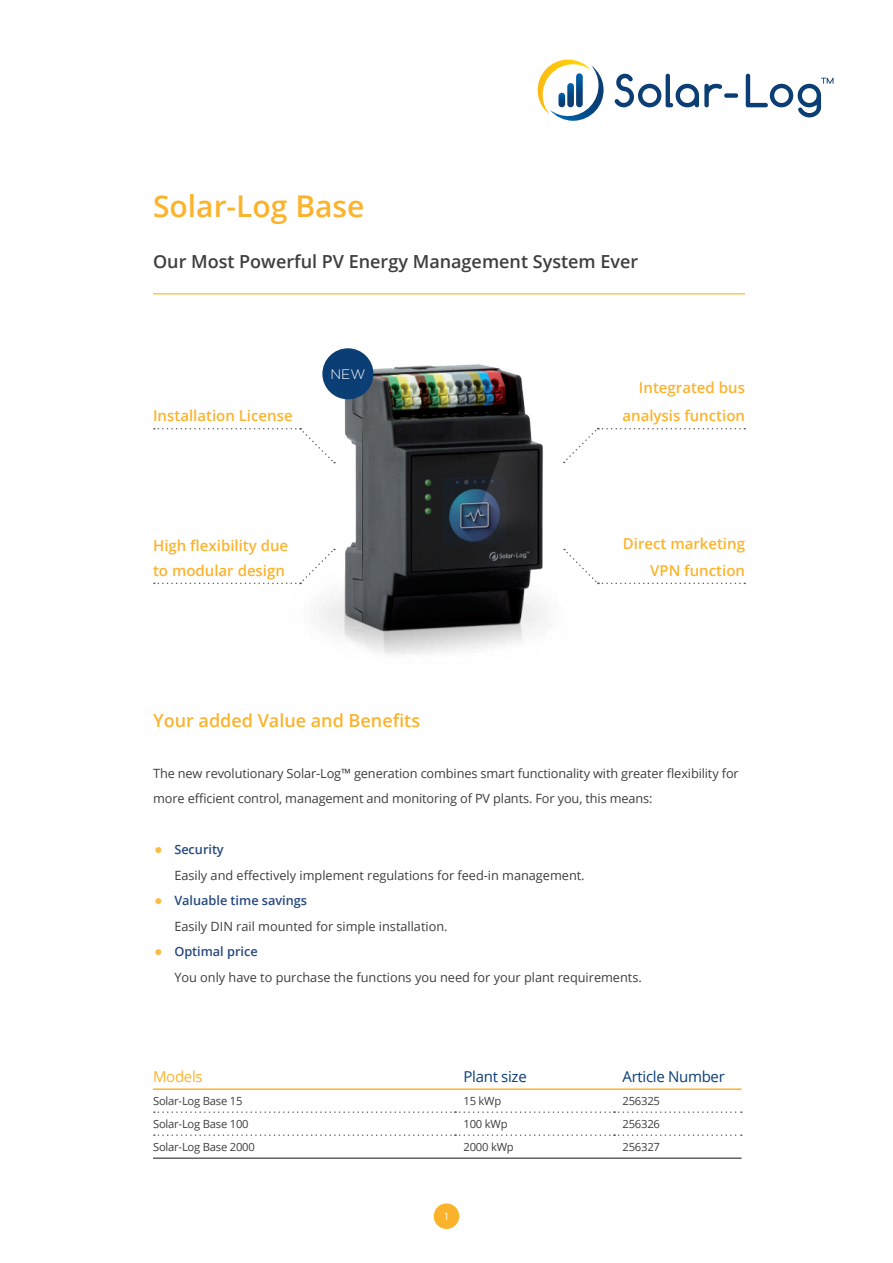
<style>
.page{position:relative;width:893px;height:1263px;background:#fff}
.page>*{position:absolute;margin:0;border:0;box-sizing:border-box;transform-origin:0 0}
.t1{font:600 30px "Open Sans";color:#fcb32c}
.t2{font:600 18px "Open Sans";color:#3e3e3f}
.t3{font:600 18px "Open Sans";color:#fcb32c}
.t4{font:600 15px/27.6px "Open Sans";color:#fcb32c;text-align:right}
.t5{font:15px "Open Sans";letter-spacing:-.02em;color:#0b3e75}
.t6{font:15px "Open Sans";letter-spacing:-.02em;color:#fcb32c}
.t7{font:300 13.65px "Gotham";color:#fff}
.t8{font:12.75px/25.5px "Open Sans";color:#3e3e3f}
.t9{font:11.25px "Open Sans";letter-spacing:-.02em;color:#3e3e3f}
.t10{font:10.5px "Gotham";color:#fff}
.s1{font-family:"Gotham";font-size:22.5px;color:#fdba44}
.s2{font-weight:600;color:#264a7e}
</style>
<div class="page">
<div style="left:434px;top:1203px;width:25px;height:26px;background:#fcb32c;border-radius:50%"></div>
<svg style="left:615px;top:74px;width:123px;height:33px"></svg>
<svg style="left:746px;top:74px;width:87px;height:43px"></svg>
<svg style="left:537px;top:60px;width:67px;height:61px"></svg>
<svg style="left:576px;top:73px;width:7px;height:34px"></svg>
<svg style="left:567px;top:83px;width:7px;height:24px"></svg>
<svg style="left:558px;top:93px;width:7px;height:14px"></svg>
<hr style="left:153px;top:293px;width:592px;height:1px;background:#fcb32c">
<img style="left:300px;top:349px;width:266px;height:306px">
<svg style="left:154px;top:428px;width:181px;height:35px"></svg>
<svg style="left:564px;top:428px;width:181px;height:35px"></svg>
<svg style="left:154px;top:549px;width:181px;height:35px"></svg>
<svg style="left:564px;top:549px;width:181px;height:35px"></svg>
<hr style="left:153px;top:1157px;width:302px;height:2px;background:#636366">
<hr style="left:153px;top:1088px;width:302px;height:2px;background:#fcb32c">
<hr style="left:455px;top:1088px;width:159px;height:2px;background:#fcb32c">
<hr style="left:614px;top:1088px;width:128px;height:2px;background:#fcb32c">
<hr style="left:455px;top:1157px;width:159px;height:2px;background:#636366">
<hr style="left:614px;top:1157px;width:128px;height:2px;background:#636366">
<svg style="left:154px;top:1111px;width:588px;height:2px"></svg>
<svg style="left:154px;top:1134px;width:588px;height:2px"></svg>
<div style="left:323px;top:349px;width:50px;height:50px;background:#0b3e75;border-radius:50%"></div>
<div style="left:322px;top:348px;width:51px;height:51px;border:2px solid #0b3e75;border-radius:50%"></div>
<h1 class="t1" style="left:153px;top:185px;width:213px">Solar-Log Base</h1>
<h2 class="t2" style="left:153px;top:249px;width:487px">Our Most Powerful PV Energy Management System Ever</h2>
<p class="t4" style="left:153px;top:401px;width:141px">Installation License</p>
<p class="t7" style="left:331px;top:367px;width:36px">NEW</p>
<p class="t4" style="left:153px;top:532px;width:137px;line-height:25.5px;text-align:left">High flexibility due to modular design</p>
<h2 class="t3" style="left:153px;top:708px;width:268px">Your added Value and Benefits</h2>
<p class="t4" style="left:622px;top:374px;width:124px">Integrated bus analysis function</p>
<p class="t4" style="left:623px;top:529px;width:124px">Direct marketing<br>VPN function</p>
<p class="t8" style="left:153px;top:760px;width:587px">The new revolutionary Solar-Log™ generation combines smart functionality with greater flexibility for more efficient control, management and monitoring of PV plants. For you, this means:</p>
<p class="t8" style="left:174px;top:837px;width:412px;text-indent:-21px"><span class="s1">•</span> <span class="s2">Security<br></span>Easily and effectively implement regulations for feed-in management.</p>
<p class="t8" style="left:174px;top:888px;width:275px;text-indent:-21px"><span class="s1">•</span> <span class="s2">Valuable time savings<br></span>Easily DIN rail mounted for simple installation.</p>
<p class="t8" style="left:174px;top:939px;width:469px;text-indent:-21px"><span class="s1">•</span> <span class="s2">Optimal price<br></span>You only have to purchase the functions you need for your plant requirements.</p>
<p class="t6" style="left:153px;top:1066px;width:51px">Models</p>
<p class="t5" style="left:463px;top:1066px;width:65px">Plant size</p>
<p class="t5" style="left:622px;top:1066px;width:104px">Article Number</p>
<p class="t9" style="left:153px;top:1093px;width:91px">Solar-Log Base 15</p>
<p class="t9" style="left:463px;top:1093px;width:39px">15 kWp</p>
<p class="t9" style="left:622px;top:1093px;width:39px">256325</p>
<p class="t9" style="left:153px;top:1116px;width:97px">Solar-Log Base 100</p>
<p class="t9" style="left:463px;top:1116px;width:46px">100 kWp</p>
<p class="t9" style="left:622px;top:1116px;width:39px">256326</p>
<p class="t9" style="left:153px;top:1139px;width:103px">Solar-Log Base 2000</p>
<p class="t9" style="left:463px;top:1139px;width:52px">2000 kWp</p>
<p class="t9" style="left:622px;top:1139px;width:39px">256327</p>
<p class="t10" style="left:445px;top:1210px;width:5px">1</p>
</div>
